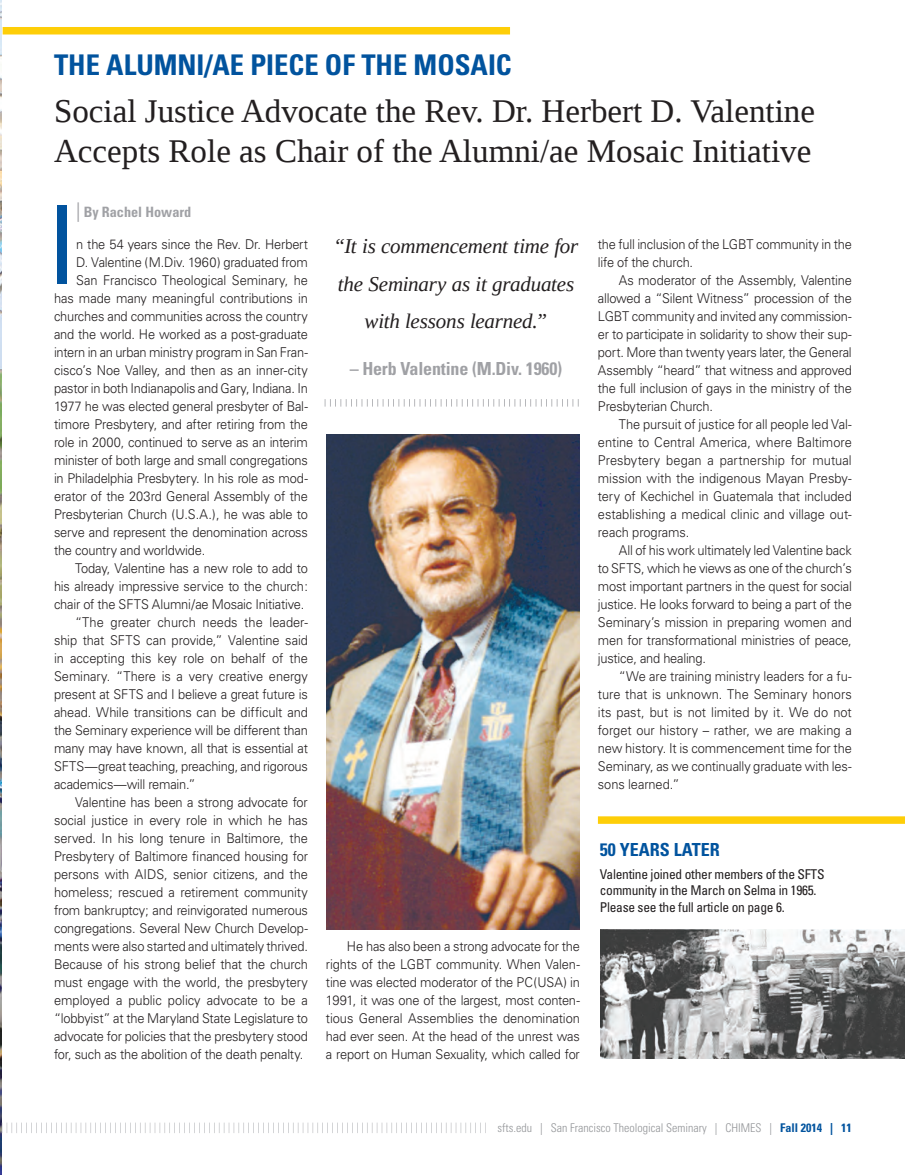
<style>
.page{position:relative;width:905px;height:1175px;background:#fff}
.page>*{position:absolute;margin:0;border:0;box-sizing:border-box;transform-origin:0 0}
.t1{font:condensed 108px "Univers";color:#01539e;scale:.95 1}
.t2{font:33px/40.5px "Tinos";color:#231f20}
.t3{font:700 condensed 28.5px "Univers";color:#01539e}
.t4{font:italic 21px/37.5px "Tinos";letter-spacing:-.01em;color:#231f20;text-align:center}
.t5{font:700 condensed 18px "Univers";letter-spacing:-.01em;color:#a0a1a5}
.t6{font:700 condensed 18px "Univers";color:#01539e}
.t7{font:700 condensed 14.25px "Univers";color:#a0a1a5}
.t8{font:300 13.5px/18px "Univers";letter-spacing:-.015em;color:#231f20;text-align:justify;scale:.95 1}
.t9{font:condensed 13.5px/16.5px "Univers";letter-spacing:-.02em;color:#231f20}
.t10{font:300 condensed 12px "Univers";color:#939598}
.s1{font-weight:300;font-stretch:normal;font-size:19.5px}
.s2{font-weight:700;color:#01539e}
</style>
<div class="page">
<img style="left:0;top:0;width:2px;height:1174px">
<div style="left:598px;top:816px;width:306px;height:8px;background:#fece08"></div>
<div style="left:3px;top:27px;width:507px;height:7px;background:#fece08"></div>
<img style="left:326px;top:434px;width:253px;height:495px">
<svg style="left:325px;top:399px;width:253px;height:7px"></svg>
<img style="left:600px;top:929px;width:304px;height:129px">
<svg style="left:2px;top:1122px;width:484px;height:11px"></svg>
<h3 class="t3" style="left:54px;top:47px;width:226px">THE ALUMNI/AE PIECE</h3>
<h3 class="t3" style="left:325px;top:47px;width:106px">OF THEMOSAIC</h3>
<h2 class="t2" style="left:54px;top:89px;width:762px">Social Justice Advocate the Rev. Dr. Herbert D. Valentine<br>Accepts Role as Chair of the Alumni/ae Mosaic Initiative</h2>
<h1 class="t1" style="left:47px;top:177px;width:32px">I</h1>
<p class="t7" style="left:76px;top:204px;width:117px"><span class="s1">|</span> BY RACHEL HOWARD</p>
<h3 class="t4" style="left:333px;top:227px;width:246px">“It is commencement time for the Seminary as it graduates with lessons learned.”</h3>
<h3 class="t5" style="left:349px;top:357px;width:214px">– HERB VALENTINE (M.DIV. 1960)</h3>
<p class="t8" style="left:598px;top:235px;width:269px">the full inclusion of the LGBT community in the life of the church.</p>
<p class="t8" style="left:598px;top:271px;width:269px;text-indent:21px">As moderator of the Assembly, Valentine allowed a “Silent Witness” procession of the LGBT community and invited any commission&shy;er to participate in solidarity to show their sup&shy;port. More than twenty years later, the General Assembly “heard” that witness and approved the full inclusion of gays in the ministry of the Presbyterian Church.</p>
<p class="t8" style="left:598px;top:415px;width:269px;text-indent:21px">The pursuit of justice for all people led Val&shy;entine to Central America, where Baltimore Presbytery began a partnership for mutual mission with the indigenous Mayan Presby&shy;tery of Kechichel in Guatemala that included establishing a medical clinic and village out&shy;reach programs.</p>
<p class="t8" style="left:598px;top:541px;width:269px;text-indent:21px">All of his work ultimately led Valentine back to SFTS, which he views as one of the church’s most important partners in the quest for social justice. He looks forward to being a part of the Seminary’s mission in preparing women and men for transformational ministries of peace, justice, and healing.</p>
<p class="t8" style="left:598px;top:667px;width:269px;text-indent:21px">“We are training ministry leaders for a fu&shy;ture that is unknown. The Seminary honors its past, but is not limited by it. We do not forget our history – rather, we are making a new history. It is commencement time for the Seminary, as we continually graduate with les&shy;sons learned.”</p>
<p class="t8" style="left:76px;top:235px;width:245px">n the 54 years since the Rev. Dr. Herbert</p>
<p class="t8" style="left:76px;top:253px;width:245px">D. Valentine (M.Div. 1960) graduated from</p>
<p class="t8" style="left:76px;top:271px;width:245px">San Francisco Theological Seminary, he</p>
<p class="t8" style="left:54px;top:289px;width:269px">has made many meaningful contributions in</p>
<p class="t8" style="left:54px;top:307px;width:269px">churches and communities across the country</p>
<p class="t8" style="left:54px;top:325px;width:269px">and the world. He worked as a post-graduate</p>
<p class="t8" style="left:54px;top:343px;width:269px">intern in an urban ministry program in San Fran-</p>
<p class="t8" style="left:54px;top:361px;width:269px">cisco’s Noe Valley, and then as an inner-city</p>
<p class="t8" style="left:54px;top:379px;width:269px">pastor in both Indianapolis and Gary, Indiana. In</p>
<p class="t8" style="left:54px;top:397px;width:269px">1977 he was elected general presbyter of Bal-</p>
<p class="t8" style="left:54px;top:415px;width:269px">timore Presbytery, and after retiring from the</p>
<p class="t8" style="left:54px;top:433px;width:269px">role in 2000, continued to serve as an interim</p>
<p class="t8" style="left:54px;top:451px;width:269px">minister of both large and small congregations</p>
<p class="t8" style="left:54px;top:469px;width:269px">in Philadelphia Presbytery. In his role as mod-</p>
<p class="t8" style="left:54px;top:487px;width:269px">erator of the 203rd General Assembly of the</p>
<p class="t8" style="left:54px;top:505px;width:269px">Presbyterian Church (U.S.A.), he was able to</p>
<p class="t8" style="left:54px;top:523px;width:269px">serve and represent the denomination across</p>
<p class="t8" style="left:54px;top:541px;width:161px">the country and worldwide.</p>
<p class="t8" style="left:75px;top:559px;width:246px">Today, Valentine has a new role to add to</p>
<p class="t8" style="left:54px;top:577px;width:269px">his already impressive service to the church:</p>
<p class="t8" style="left:54px;top:595px;width:265px">chair of the SFTS Alumni/ae Mosaic Initiative.</p>
<p class="t8" style="left:75px;top:613px;width:247px">“The greater church needs the leader-</p>
<p class="t8" style="left:54px;top:631px;width:269px">ship that SFTS can provide,” Valentine said</p>
<p class="t8" style="left:54px;top:649px;width:269px">in accepting this key role on behalf of the</p>
<p class="t8" style="left:54px;top:667px;width:269px">Seminary. “There is a very creative energy</p>
<p class="t8" style="left:54px;top:685px;width:269px">present at SFTS and I believe a great future is</p>
<p class="t8" style="left:54px;top:703px;width:269px">ahead. While transitions can be difficult and</p>
<p class="t8" style="left:54px;top:721px;width:269px">the Seminary experience will be different than</p>
<p class="t8" style="left:54px;top:739px;width:269px">many may have known, all that is essential at</p>
<p class="t8" style="left:54px;top:757px;width:269px">SFTS—great teaching, preaching, and rigorous</p>
<p class="t8" style="left:54px;top:775px;width:151px">academics—will remain.”</p>
<p class="t8" style="left:75px;top:793px;width:247px">Valentine has been a strong advocate for</p>
<p class="t8" style="left:54px;top:811px;width:269px">social justice in every role in which he has</p>
<p class="t8" style="left:54px;top:829px;width:269px">served. In his long tenure in Baltimore, the</p>
<p class="t8" style="left:54px;top:847px;width:269px">Presbytery of Baltimore financed housing for</p>
<p class="t8" style="left:54px;top:865px;width:269px">persons with AIDS, senior citizens, and the</p>
<p class="t8" style="left:54px;top:883px;width:269px">homeless; rescued a retirement community</p>
<p class="t8" style="left:54px;top:901px;width:269px">from bankruptcy; and reinvigorated numerous</p>
<p class="t8" style="left:54px;top:919px;width:269px">congregations. Several New Church Develop-</p>
<p class="t8" style="left:54px;top:937px;width:269px">ments were also started and ultimately thrived.</p>
<p class="t8" style="left:54px;top:955px;width:269px">Because of his strong belief that the church</p>
<p class="t8" style="left:54px;top:973px;width:269px">must engage with the world, the presbytery</p>
<p class="t8" style="left:54px;top:991px;width:269px">employed a public policy advocate to be a</p>
<p class="t8" style="left:54px;top:1009px;width:269px">“lobbyist” at the Maryland State Legislature to</p>
<p class="t8" style="left:54px;top:1027px;width:269px">advocate for policies that the presbytery stood</p>
<p class="t8" style="left:54px;top:1045px;width:264px">for, such as the abolition of the death penalty.</p>
<h3 class="t6" style="left:599px;top:838px;width:84px">50 YEARS LATE</h3>
<h3 class="t6" style="left:709px;top:838px;width:12px">R</h3>
<p class="t9" style="left:599px;top:865px;width:226px">Valentine joined other members of the SFTS community in the March on Selma in 1965.<br>Please see the full article on page 6.</p>
<p class="t8" style="left:326px;top:937px;width:269px;text-indent:21px">He has also been a strong advocate for the rights of the LGBT community. When Valen&shy;tine was elected moderator of the PC(USA) in 1991, it was one of the largest, most conten&shy;tious General Assemblies the denomination had ever seen. At the head of the unrest was a report on Human Sexuality, which called for</p>
<p class="t10" style="left:497px;top:1120px;width:356px">sfts.edu | San Francisco Theological Seminary | CHIMES | <span class="s2">FALL 2014 | 11</span></p>
</div>
